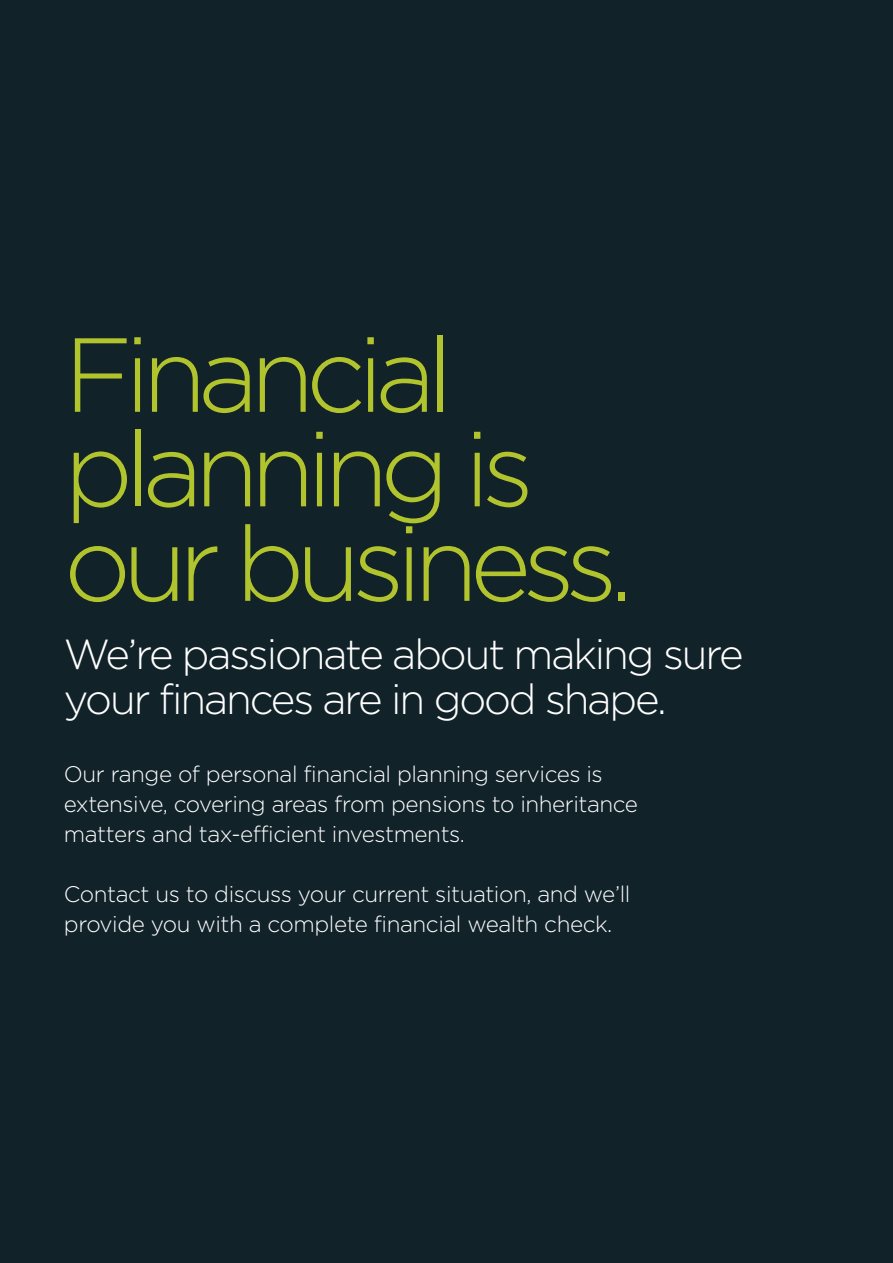
<style>
.page{position:relative;width:893px;height:1263px;background:#112229}
.page>*{position:absolute;margin:0;border:0;box-sizing:border-box;transform-origin:0 0}
.t1{font:300 105px/94.5px "Gotham HTF";letter-spacing:-.08em;color:#b1c42e}
.t2{font:300 42px/45px "Gotham HTF";letter-spacing:-.05em;color:#fff}
.t3{font:300 22.5px/30px "Gotham HTF";letter-spacing:-.02em;color:#fff}
</style>
<div class="page">
<h1 class="t1" style="left:64px;top:326px;width:571px">Financial planning is our business.</h1>
<h2 class="t2" style="left:64px;top:631px;width:681px">We’re passionate about making sure your finances are in good shape.</h2>
<p class="t3" style="left:64px;top:759px;width:576px">Our range of personal financial planning services is extensive, covering areas from pensions to inheritance matters and tax-efficient investments.</p>
<p class="t3" style="left:64px;top:879px;width:568px">Contact us to discuss your current situation, and we’ll provide you with a complete financial wealth check.</p>
</div>
